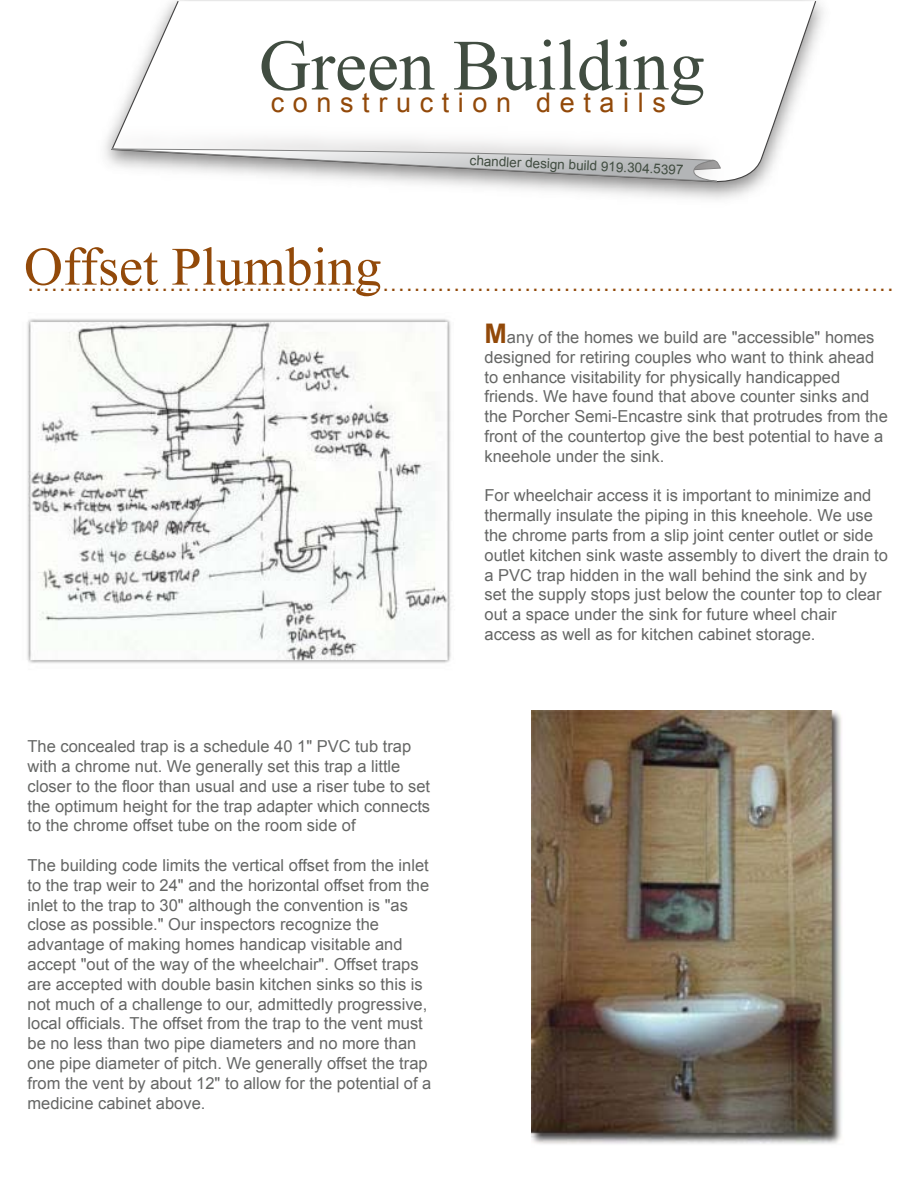
<style>
.page{position:relative;width:918px;height:1188px;background:#fff}
.page>*{position:absolute;margin:0;border:0;box-sizing:border-box;transform-origin:0 0}
.t1{font:72px "Times New Roman";color:#414d41}
.t2{font:54px "Times New Roman";color:#924909}
.t3{font:27px "Arial";letter-spacing:.32em;color:#924909}
.t4{font:16.5px/19.8px "Arial";color:#656665}
.t5{font:700 16.5px "Arial";color:#924909}
.t6{font:13.5px "Arial";color:#414d41}
.s1{font-weight:700;font-size:27px;color:#924909}
</style>
<div class="page">
<img style="left:27px;top:319px;width:425px;height:344px">
<img style="left:532px;top:711px;width:310px;height:433px">
<svg style="left:116px;top:0;width:701px;height:187px"></svg>
<img style="left:105px;top:119px;width:636px;height:80px">
<svg style="left:111px;top:149px;width:610px;height:33px"></svg>
<h1 class="t1" style="left:259px;top:17px;width:447px">Green Building</h1>
<h3 class="t3" style="left:271px;top:85px;width:397px">construction details</h3>
<p class="t6" style="left:470px;top:151px;width:215px;rotate:3deg">chandler design build 919.304.5397</p>
<h2 class="t2" style="left:24px;top:230px;width:359px">Offset Plumbing</h2>
<p class="t5" style="left:28px;top:274px;width:866px">..............................................................................................................</p>
<p class="t4" style="left:28px;top:737px;width:404px">The concealed trap is a schedule 40 1" PVC tub trap with a chrome nut. We generally set this trap a little closer to the floor than usual and use a riser tube to set the optimum height for the trap adapter which connects to the chrome offset tube on the room side of</p>
<p class="t4" style="left:28px;top:856px;width:405px">The building code limits the vertical offset from the inlet to the trap weir to 24" and the horizontal offset from the inlet to the trap to 30" although the convention is "as close as possible." Our inspectors recognize the advantage of making homes handicap visitable and accept "out of the way of the wheelchair". Offset traps are accepted with double basin kitchen sinks so this is not much of a challenge to our, admittedly progressive, local officials. The offset from the trap to the vent must be no less than two pipe diameters and no more than one pipe diameter of pitch. We generally offset the trap from the vent by about 12" to allow for the potential of a medicine cabinet above.</p>
<p class="t4" style="left:484px;top:328px;width:405px"><span class="s1">M</span>any of the homes we build are "accessible" homes designed for retiring couples who want to think ahead to enhance visitability for physically handicapped friends. We have found that above counter sinks and the Porcher Semi-Encastre sink that protrudes from the front of the countertop give the best potential to have a kneehole under the sink.</p>
<p class="t4" style="left:484px;top:486px;width:405px">For wheelchair access it is important to minimize and thermally insulate the piping in this kneehole. We use the chrome parts from a slip joint center outlet or side outlet kitchen sink waste assembly to divert the drain to a PVC trap hidden in the wall behind the sink and by set the supply stops just below the counter top to clear out a space under the sink for future wheel chair access as well as for kitchen cabinet storage.</p>
</div>
